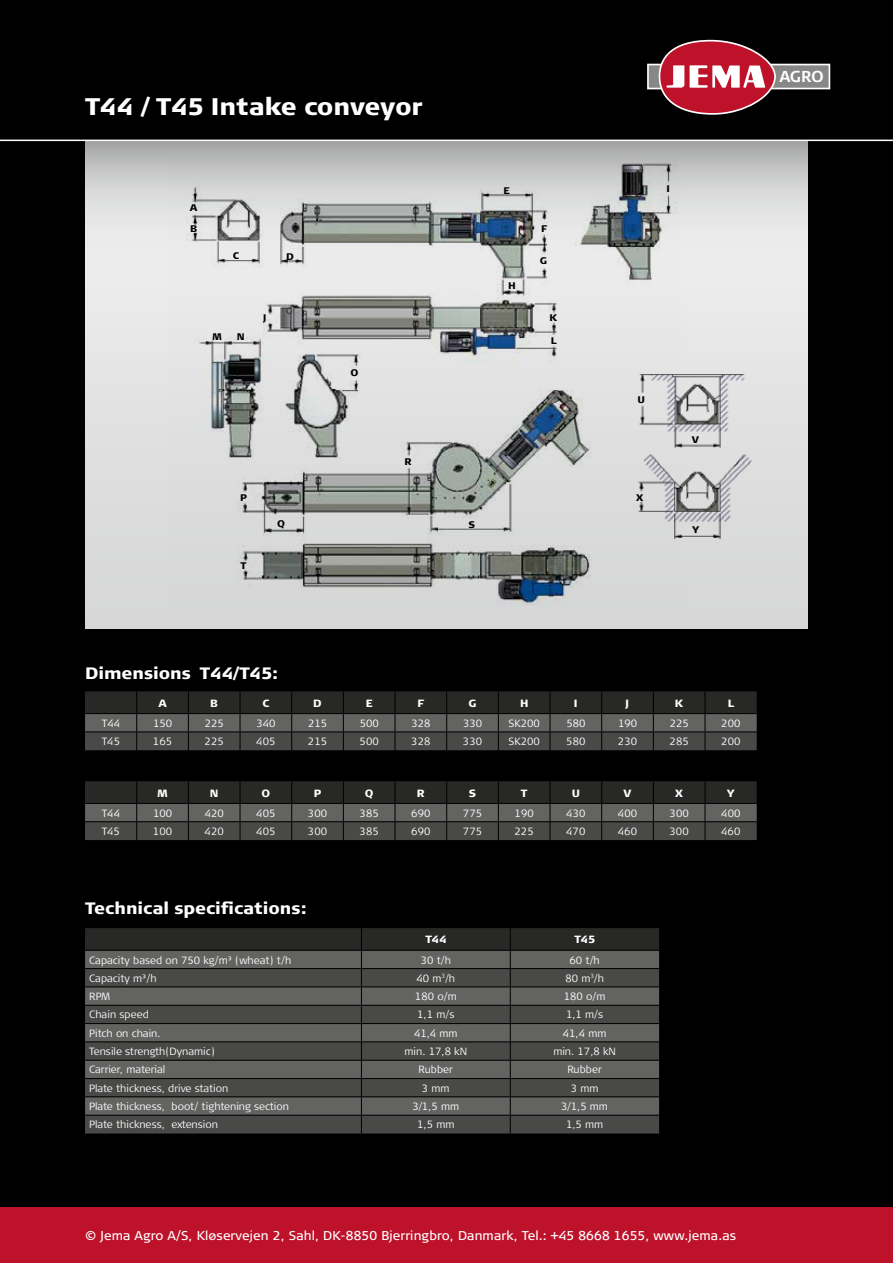
<style>
.page{position:relative;width:893px;height:1263px;background:#fff}
.page>*{position:absolute;margin:0;border:0;box-sizing:border-box;transform-origin:0 0}
.t1{font:900 24px "Signa Column";letter-spacing:-.01em;color:#fff}
.t2{font:900 16.5px "Signa Column";color:#fff}
.t3{font:700 15.75px "Signa Column";color:#fff}
.t4{font:12.75px "Signa Column";letter-spacing:.01em;color:#fff}
.t5{font:300 10.5px "Signa Column";color:#fff}
.t6{font:900 10.5px "Signa Column";color:#fff}
.t7{font:900 9.6px/20.5px "Signa Column";color:#000}
</style>
<div class="page">
<div style="left:0;top:0;width:893px;height:1209px;background:#000"></div>
<svg style="left:85px;top:141px;width:723px;height:487px;background:#d8d9d9"></svg>
<div style="left:648px;top:65px;width:181px;height:24px;background:#878786"></div>
<div style="left:647px;top:64px;width:183px;height:25px;border:2px solid #fff"></div>
<svg style="left:658px;top:40px;width:119px;height:75px"></svg>
<hr style="left:0;top:140px;width:893px;height:1px;background:#fff">
<div style="left:0;top:1208px;width:893px;height:55px;background:#be122a"></div>
<svg style="left:85px;top:691px;width:672px;height:59px;background:#40403f"></svg>
<svg style="left:85px;top:781px;width:672px;height:59px;background:#40403f"></svg>
<svg style="left:85px;top:928px;width:574px;height:205px;background:#4c4c4b"></svg>
<img style="left:168px;top:156px;width:513px;height:454px">
<img style="left:622px;top:362px;width:139px;height:188px">
<h1 class="t1" style="left:85px;top:91px;width:339px">T44 / T45 Intake conveyor</h1>
<p class="t7" style="left:190px;top:197px;width:9px">A<br>B</p>
<p class="t7" style="left:233px;top:245px;width:8px">C</p>
<p class="t7" style="left:286px;top:246px;width:9px">D</p>
<p class="t7" style="left:503px;top:180px;width:8px">E</p>
<p class="t7" style="left:508px;top:275px;width:9px">H</p>
<p class="t7" style="left:541px;top:218px;width:8px">F</p>
<p class="t7" style="left:540px;top:250px;width:9px">G</p>
<p class="t7" style="left:212px;top:326px;width:11px">M</p>
<p class="t7" style="left:237px;top:327px;width:9px">N</p>
<p class="t7" style="left:263px;top:307px;width:5px">J</p>
<p class="t7" style="left:549px;top:307px;width:9px">K</p>
<p class="t7" style="left:350px;top:363px;width:9px">O</p>
<p class="t7" style="left:551px;top:330px;width:7px">L</p>
<p class="t7" style="left:240px;top:487px;width:8px">P</p>
<p class="t7" style="left:241px;top:555px;width:8px">T</p>
<p class="t7" style="left:277px;top:513px;width:9px">Q</p>
<p class="t7" style="left:404px;top:451px;width:9px">R</p>
<p class="t7" style="left:469px;top:514px;width:8px">S</p>
<h2 class="t2" style="left:85px;top:663px;width:195px">Dimensions T44/T45:</h2>
<p class="t7" style="left:666px;top:178px;width:5px">I</p>
<p class="t7" style="left:637px;top:389px;width:9px">U</p>
<p class="t7" style="left:636px;top:487px;width:9px">X</p>
<p class="t7" style="left:692px;top:429px;width:9px">V</p>
<p class="t7" style="left:692px;top:519px;width:9px">Y</p>
<p class="t6" style="left:158px;top:696px;width:10px">A</p>
<p class="t6" style="left:210px;top:696px;width:9px">B</p>
<p class="t6" style="left:262px;top:696px;width:8px">C</p>
<p class="t6" style="left:313px;top:696px;width:10px">D</p>
<p class="t6" style="left:366px;top:696px;width:8px">E</p>
<p class="t6" style="left:417px;top:696px;width:8px">F</p>
<p class="t6" style="left:469px;top:696px;width:9px">G</p>
<p class="t6" style="left:520px;top:696px;width:10px">H</p>
<p class="t6" style="left:574px;top:696px;width:5px">I</p>
<p class="t6" style="left:626px;top:696px;width:5px">J</p>
<p class="t6" style="left:675px;top:696px;width:10px">K</p>
<p class="t6" style="left:728px;top:696px;width:8px">L</p>
<p class="t5" style="left:102px;top:717px;width:20px">T44</p>
<p class="t5" style="left:153px;top:717px;width:21px">150</p>
<p class="t5" style="left:205px;top:717px;width:21px">225</p>
<p class="t5" style="left:256px;top:717px;width:21px">340</p>
<p class="t5" style="left:308px;top:717px;width:21px">215</p>
<p class="t5" style="left:360px;top:717px;width:21px">500</p>
<p class="t5" style="left:411px;top:717px;width:21px">328</p>
<p class="t5" style="left:463px;top:717px;width:21px">330</p>
<p class="t5" style="left:509px;top:717px;width:33px">SK200</p>
<p class="t5" style="left:566px;top:717px;width:21px">580</p>
<p class="t5" style="left:618px;top:717px;width:21px">190</p>
<p class="t5" style="left:670px;top:717px;width:21px">225</p>
<p class="t5" style="left:721px;top:717px;width:21px">200</p>
<p class="t5" style="left:102px;top:735px;width:20px">T45</p>
<p class="t5" style="left:153px;top:735px;width:21px">165</p>
<p class="t5" style="left:205px;top:735px;width:21px">225</p>
<p class="t5" style="left:256px;top:735px;width:21px">405</p>
<p class="t5" style="left:308px;top:735px;width:21px">215</p>
<p class="t5" style="left:360px;top:735px;width:21px">500</p>
<p class="t5" style="left:411px;top:735px;width:21px">328</p>
<p class="t5" style="left:463px;top:735px;width:21px">330</p>
<p class="t5" style="left:508px;top:735px;width:33px">SK200</p>
<p class="t5" style="left:566px;top:735px;width:21px">580</p>
<p class="t5" style="left:618px;top:735px;width:21px">230</p>
<p class="t5" style="left:670px;top:735px;width:21px">285</p>
<p class="t5" style="left:721px;top:735px;width:21px">200</p>
<p class="t6" style="left:157px;top:786px;width:12px">M</p>
<p class="t6" style="left:210px;top:786px;width:10px">N</p>
<p class="t6" style="left:261px;top:786px;width:10px">O</p>
<p class="t6" style="left:314px;top:786px;width:9px">P</p>
<p class="t6" style="left:365px;top:786px;width:10px">Q</p>
<p class="t6" style="left:417px;top:786px;width:9px">R</p>
<p class="t6" style="left:469px;top:786px;width:9px">S</p>
<p class="t6" style="left:521px;top:786px;width:8px">T</p>
<p class="t6" style="left:572px;top:786px;width:10px">U</p>
<p class="t6" style="left:624px;top:786px;width:9px">V</p>
<p class="t6" style="left:675px;top:786px;width:9px">X</p>
<p class="t6" style="left:727px;top:786px;width:9px">Y</p>
<p class="t5" style="left:102px;top:807px;width:20px">T44</p>
<p class="t5" style="left:153px;top:807px;width:21px">100</p>
<p class="t5" style="left:205px;top:807px;width:21px">420</p>
<p class="t5" style="left:256px;top:807px;width:21px">405</p>
<p class="t5" style="left:308px;top:807px;width:21px">300</p>
<p class="t5" style="left:360px;top:807px;width:21px">385</p>
<p class="t5" style="left:411px;top:807px;width:21px">690</p>
<p class="t5" style="left:463px;top:807px;width:21px">775</p>
<p class="t5" style="left:515px;top:807px;width:21px">190</p>
<p class="t5" style="left:566px;top:807px;width:21px">430</p>
<p class="t5" style="left:618px;top:807px;width:21px">400</p>
<p class="t5" style="left:670px;top:807px;width:21px">300</p>
<p class="t5" style="left:721px;top:807px;width:21px">400</p>
<p class="t5" style="left:102px;top:825px;width:20px">T45</p>
<p class="t5" style="left:153px;top:825px;width:21px">100</p>
<p class="t5" style="left:205px;top:825px;width:21px">420</p>
<p class="t5" style="left:256px;top:825px;width:21px">405</p>
<p class="t5" style="left:308px;top:825px;width:21px">300</p>
<p class="t5" style="left:360px;top:825px;width:21px">385</p>
<p class="t5" style="left:411px;top:825px;width:21px">690</p>
<p class="t5" style="left:463px;top:825px;width:21px">775</p>
<p class="t5" style="left:515px;top:825px;width:21px">225</p>
<p class="t5" style="left:566px;top:825px;width:21px">470</p>
<p class="t5" style="left:618px;top:825px;width:21px">460</p>
<p class="t5" style="left:670px;top:825px;width:21px">300</p>
<p class="t5" style="left:721px;top:825px;width:21px">460</p>
<h2 class="t2" style="left:85px;top:898px;width:223px">Technical specifications:</h2>
<p class="t6" style="left:425px;top:933px;width:23px">T44</p>
<p class="t6" style="left:574px;top:933px;width:22px">T45</p>
<p class="t5" style="left:89px;top:954px;width:203px">Capacity based on 750 kg/m³ (wheat) t/h</p>
<p class="t5" style="left:421px;top:954px;width:32px">30 t/h</p>
<p class="t5" style="left:570px;top:954px;width:32px">60 t/h</p>
<p class="t5" style="left:89px;top:972px;width:69px">Capacity m³/h</p>
<p class="t5" style="left:417px;top:972px;width:40px">40 m<sup>3</sup>/h</p>
<p class="t5" style="left:565px;top:972px;width:40px">80 m<sup>3</sup>/h</p>
<p class="t5" style="left:89px;top:990px;width:22px">RPM</p>
<p class="t5" style="left:415px;top:990px;width:43px">180 o/m</p>
<p class="t5" style="left:564px;top:990px;width:43px">180 o/m</p>
<p class="t5" style="left:89px;top:1009px;width:61px">Chain speed</p>
<p class="t5" style="left:417px;top:1009px;width:39px">1,1 m/s</p>
<p class="t5" style="left:566px;top:1009px;width:39px">1,1 m/s</p>
<p class="t5" style="left:89px;top:1027px;width:73px">Pitch on chain.</p>
<p class="t5" style="left:414px;top:1027px;width:45px">41,4 mm</p>
<p class="t5" style="left:563px;top:1027px;width:45px">41,4 mm</p>
<p class="t5" style="left:89px;top:1045px;width:127px">Tensile strength(Dynamic)</p>
<p class="t5" style="left:404px;top:1045px;width:64px">min. 17,8 kN</p>
<p class="t5" style="left:553px;top:1045px;width:64px">min. 17,8 kN</p>
<p class="t5" style="left:89px;top:1064px;width:77px">Carrier, material</p>
<p class="t5" style="left:419px;top:1064px;width:36px">Rubber</p>
<p class="t5" style="left:567px;top:1064px;width:36px">Rubber</p>
<p class="t5" style="left:89px;top:1082px;width:140px">Plate thickness, drive station</p>
<p class="t5" style="left:422px;top:1082px;width:29px">3 mm</p>
<p class="t5" style="left:571px;top:1082px;width:29px">3 mm</p>
<p class="t5" style="left:89px;top:1100px;width:201px">Plate thickness, boot/ tightening section</p>
<p class="t5" style="left:412px;top:1100px;width:48px">3/1,5 mm</p>
<p class="t5" style="left:561px;top:1100px;width:48px">3/1,5 mm</p>
<p class="t5" style="left:89px;top:1119px;width:130px">Plate thickness, extension</p>
<p class="t5" style="left:417px;top:1119px;width:39px">1,5 mm</p>
<p class="t5" style="left:566px;top:1119px;width:39px">1,5 mm</p>
<h3 class="t3" style="left:779px;top:68px;width:46px">AGRO</h3>
<p class="t4" style="left:85px;top:1228px;width:653px">© Jema Agro A/S, Kløservejen 2, Sahl, DK-8850 Bjerringbro, Danmark, Tel.: +45 8668 1655, www.jema.as</p>
</div>
